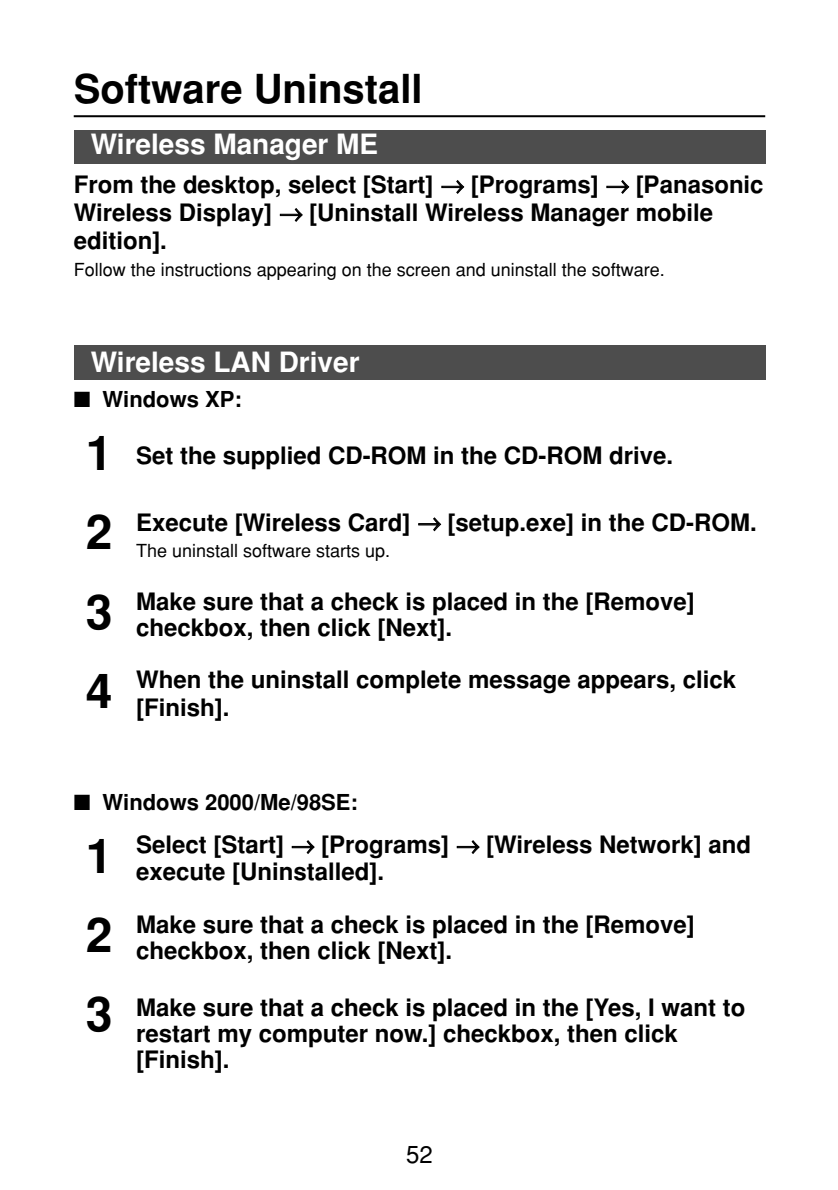
<style>
.page{position:relative;width:838px;height:1190px;background:#fff}
.page>*{position:absolute;margin:0;border:0;box-sizing:border-box;transform-origin:0 0}
.t1{font:700 48px "Helvetica";color:#000}
.t2{font:700 40px "Helvetica";color:#000}
.t3{font:700 28px "Helvetica";color:#fff}
.t4{font:700 24px/26px "Helvetica";color:#000}
.t5{font:24px "Helvetica";color:#000}
.t6{font:700 22px "Helvetica";color:#000}
.t7{font:18px "Helvetica";color:#000}
.s1{font-size:48px}
</style>
<div class="page">
<hr style="left:74px;top:115px;width:691px;height:2px;background:#000">
<div style="left:74px;top:130px;width:691px;height:34px;background:#4d4d4d"></div>
<div style="left:74px;top:346px;width:691px;height:34px;background:#4d4d4d"></div>
<h2 class="t2" style="left:74px;top:74px;width:350px">Software Uninstall</h2>
<p class="t3" style="left:91px;top:134px;width:289px">Wireless Manager ME</p>
<p class="t4" style="left:74px;top:173px;width:691px;line-height:28px">From the desktop, select [Start] → [Programs] → [Panasonic<br>Wireless Display] → [Uninstall Wireless Manager mobile edition].</p>
<p class="t7" style="left:74px;top:263px;width:593px">Follow the instructions appearing on the screen and uninstall the software.</p>
<p class="t3" style="left:91px;top:352px;width:270px">Wireless LAN Driver</p>
<p class="t6" style="left:74px;top:391px;width:170px">■ Windows XP:</p>
<p class="t4" style="left:86px;top:445px;width:589px"><span class="s1">1</span> Set the supplied CD-ROM in the CD-ROM drive.</p>
<p class="t4" style="left:136px;top:512px;width:622px">Execute [Wireless Card] → [setup.exe] in the CD-ROM.</p>
<h1 class="t1" style="left:86px;top:515px;width:28px">2</h1>
<p class="t7" style="left:136px;top:544px;width:256px">The uninstall software starts up.</p>
<p class="t4" style="left:86px;top:591px;width:610px;text-indent:50px">Make sure that a check is placed in the [Remove]<br><sup>3</sup> checkbox, then click [Next].</p>
<p class="t4" style="left:86px;top:668px;width:652px;line-height:28px;text-indent:50px">When the uninstall complete message appears, click<br><sup>4</sup> [Finish].</p>
<p class="t6" style="left:74px;top:794px;width:286px">■ Windows 2000/Me/98SE:</p>
<p class="t4" style="left:86px;top:834px;width:667px;text-indent:50px">Select [Start] → [Programs] → [Wireless Network] and<br><sup>1</sup> execute [Uninstalled].</p>
<p class="t4" style="left:86px;top:914px;width:610px;text-indent:50px">Make sure that a check is placed in the [Remove]<br><sup>2</sup> checkbox, then click [Next].</p>
<p class="t4" style="left:136px;top:997px;width:611px">Make sure that a check is placed in the [Yes, I want to restart my computer now.] checkbox, then click [Finish].</p>
<h1 class="t1" style="left:86px;top:997px;width:28px">3</h1>
<p class="t5" style="left:406px;top:1145px;width:28px">52</p>
</div>
